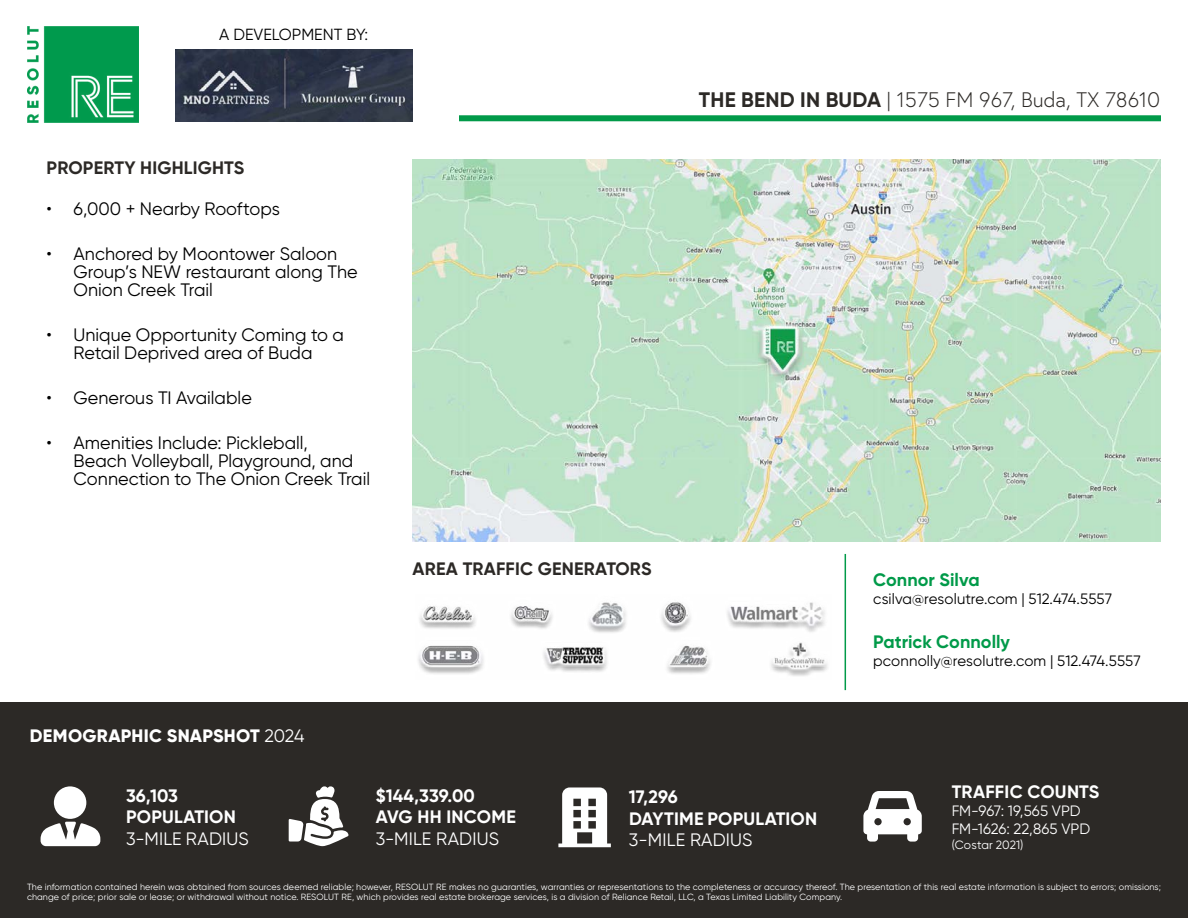
<style>
.page{position:relative;width:1188px;height:918px;background:#fff}
.page>*{position:absolute;margin:0;border:0;box-sizing:border-box;transform-origin:0 0}
.t1{font:300 21px "Europa";color:#2c2926}
.t2{font:18px/18px "Gilroy";color:#000}
.t3{font:700 18px/21.6px "Gilroy";letter-spacing:.01em;color:#fff}
.t4{font:700 18px "Gilroy";letter-spacing:.01em;color:#2c2926}
.t5{font:18px "Gilroy";letter-spacing:.01em;color:#fff}
.t6{font:700 18px "Gilroy";color:#019a49}
.t7{font:800 18px "Gilroy";letter-spacing:.015em;color:#fff}
.t8{font:16.05px "Gilroy";color:#000}
.t9{font:15px "Gilroy";letter-spacing:.005em;color:#000}
.t10{font:15px/18px "Gilroy";color:#fff}
.t11{font:12px "Gilroy";letter-spacing:.01em;color:#fff}
.t12{font:9px/10.5px "Gilroy";letter-spacing:.01em;color:#fff}
.s1{font-weight:400}
.s2{font-family:"Gilroy";font-weight:700}
.s3{font-family:"Gilroy"}
</style>
<div class="page">
<img style="left:413px;top:160px;width:748px;height:382px">
<img style="left:418px;top:602px;width:410px;height:74px">
<hr style="left:845px;top:554px;width:1px;height:136px;background:#019a49">
<div style="left:0;top:702px;width:1188px;height:216px;background:#2c2926"></div>
<img style="left:27px;top:27px;width:112px;height:95px">
<div style="left:54px;top:786px;width:32px;height:33px;background:#fff;border-radius:50%"></div>
<svg style="left:41px;top:822px;width:59px;height:24px"></svg>
<svg style="left:289px;top:786px;width:59px;height:60px"></svg>
<svg style="left:863px;top:791px;width:59px;height:51px"></svg>
<svg style="left:558px;top:787px;width:53px;height:60px"></svg>
<div style="left:459px;top:115px;width:702px;height:6px;background:#019a49"></div>
<img style="left:176px;top:49px;width:237px;height:72px">
<h3 class="t8" style="left:219px;top:24px;width:151px">A DEVELOPMENT BY:</h3>
<h2 class="t4" style="left:47px;top:156px;width:199px">PROPERTY HIGHLIGHTS</h2>
<h2 class="t2" style="left:47px;top:200px;width:235px">• 6,000 + Nearby Rooftops</h2>
<h2 class="t2" style="left:74px;top:245px;width:286px;text-indent:-27px">• Anchored by Moontower Saloon<br>Group’s NEW restaurant along The<br>Onion Creek Trail</h2>
<h2 class="t2" style="left:47px;top:326px;width:299px;text-align:center">• Unique Opportunity Coming to a<br>Retail Deprived area of Buda</h2>
<h2 class="t2" style="left:47px;top:389px;width:207px">• Generous TI Available</h2>
<h2 class="t2" style="left:74px;top:434px;width:298px;text-indent:-27px">• Amenities Include: Pickleball,<br>Beach Volleyball, Playground, and<br>Connection to The Onion Creek Trail</h2>
<h2 class="t4" style="left:413px;top:558px;width:240px">AREA TRAFFIC GENERATORS</h2>
<h2 class="t7" style="left:30px;top:724px;width:276px">DEMOGRAPHIC SNAPSHOT <span class="s1">2024</span></h2>
<h1 class="t1" style="left:699px;top:86px;width:462px"><span class="s2">THE BEND IN BUDA</span> <span class="s3">|</span> 1575 FM 967, Buda, TX 78610</h1>
<h2 class="t6" style="left:873px;top:568px;width:108px">Connor Silva</h2>
<h3 class="t9" style="left:873px;top:589px;width:240px">csilva@resolutre.com | 512.474.5557</h3>
<h2 class="t6" style="left:873px;top:630px;width:138px">Patrick Connolly</h2>
<h3 class="t9" style="left:873px;top:652px;width:269px">pconnolly@resolutre.com | 512.474.5557</h3>
<h2 class="t3" style="left:126px;top:785px;width:111px">36,103<br>POPULATION</h2>
<h2 class="t5" style="left:126px;top:828px;width:124px">3-MILE RADIUS</h2>
<h2 class="t3" style="left:376px;top:785px;width:142px">$144,339.00<br>AVG HH INCOME</h2>
<h2 class="t5" style="left:376px;top:828px;width:125px">3-MILE RADIUS</h2>
<h2 class="t3" style="left:629px;top:786px;width:190px">17,296<br>DAYTIME POPULATION</h2>
<h2 class="t5" style="left:629px;top:829px;width:125px">3-MILE RADIUS</h2>
<h2 class="t3" style="left:952px;top:781px;width:149px">TRAFFIC COUNTS</h2>
<h3 class="t10" style="left:952px;top:802px;width:140px">FM-967: 19,565 VPD<br>FM-1626: 22,865 VPD</h3>
<h3 class="t11" style="left:952px;top:837px;width:73px">(Costar 2021)</h3>
<p class="t12" style="left:27px;top:881px;width:1135px">The information contained herein was obtained from sources deemed reliable; however, RESOLUT RE makes no guaranties, warranties or representations to the completeness or accuracy thereof. The presentation of this real estate information is subject to errors; omissions; change of price; prior sale or lease; or withdrawal without notice. RESOLUT RE, which provides real estate brokerage services, is a division of Reliance Retail, LLC, a Texas Limited Liability Company.</p>
</div>
